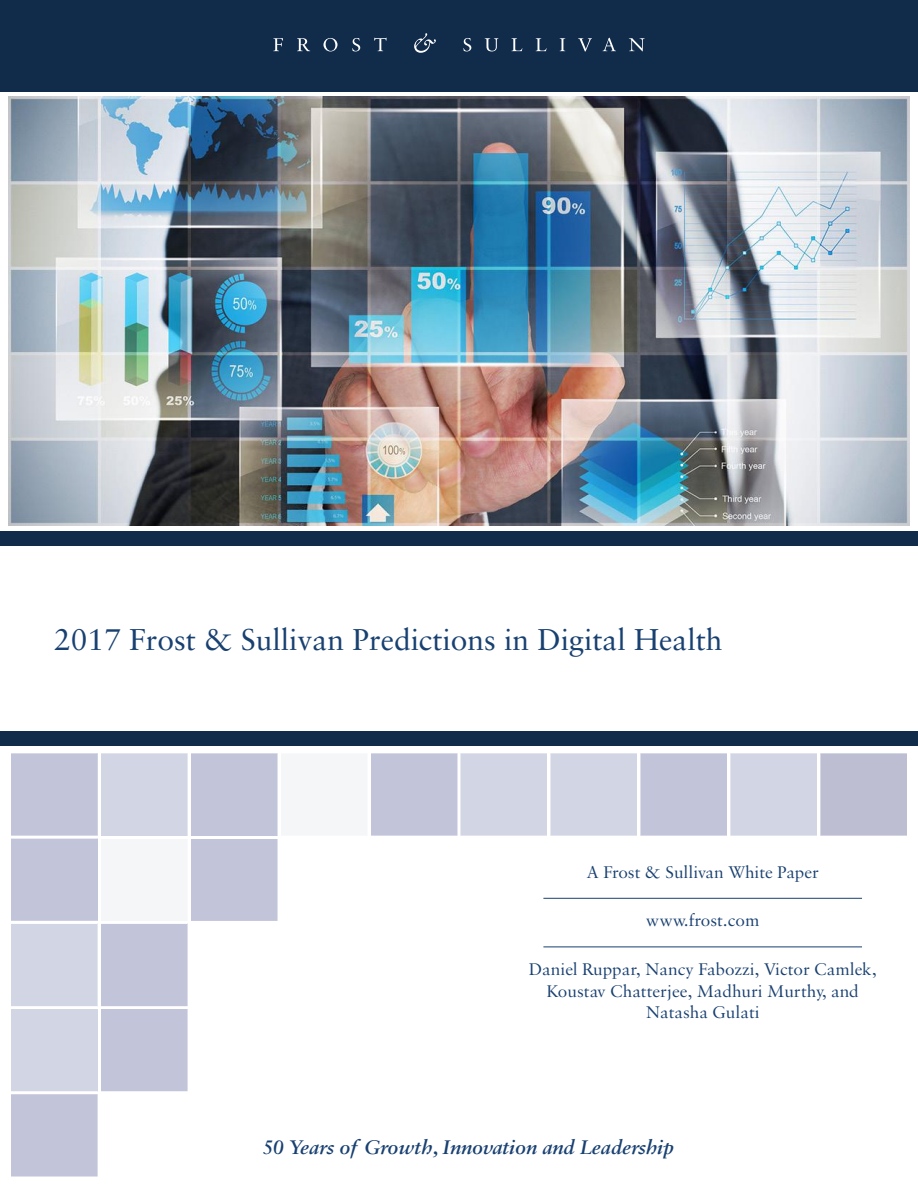
<style>
.page{position:relative;width:918px;height:1188px;background:#fff}
.page>*{position:absolute;margin:0;border:0;box-sizing:border-box;transform-origin:0 0}
.t1{font:30px "Sabon";color:#184071}
.t2{font:italic 600 21px "Sabon MT Pro";color:#184071}
.t3{font:18px/21.6px "Sabon MT Pro";color:#184071;text-align:center}
</style>
<div class="page">
<div style="left:0;top:0;width:918px;height:92px;background:#112b4b"></div>
<svg style="left:273px;top:38px;width:10px;height:13px"></svg>
<svg style="left:297px;top:38px;width:13px;height:13px"></svg>
<svg style="left:323px;top:38px;width:15px;height:13px"></svg>
<svg style="left:352px;top:38px;width:8px;height:13px"></svg>
<svg style="left:374px;top:38px;width:13px;height:13px"></svg>
<svg style="left:463px;top:38px;width:8px;height:13px"></svg>
<svg style="left:485px;top:38px;width:13px;height:13px"></svg>
<svg style="left:512px;top:38px;width:10px;height:13px"></svg>
<svg style="left:536px;top:38px;width:11px;height:13px"></svg>
<svg style="left:560px;top:38px;width:5px;height:13px"></svg>
<svg style="left:578px;top:38px;width:14px;height:13px"></svg>
<svg style="left:603px;top:38px;width:13px;height:13px"></svg>
<svg style="left:629px;top:38px;width:16px;height:13px"></svg>
<svg style="left:414px;top:33px;width:22px;height:20px"></svg>
<svg style="left:11px;top:753px;width:896px;height:424px"></svg>
<div style="left:0;top:531px;width:918px;height:15px;background:#112b4b"></div>
<div style="left:0;top:731px;width:918px;height:14px;background:#112b4b"></div>
<img style="left:8px;top:96px;width:902px;height:429px">
<h1 class="t1" style="left:54px;top:621px;width:670px">2017 Frost &amp; Sullivan Predictions in Digital Health</h1>
<p class="t3" style="left:587px;top:861px;width:234px">A Frost &amp; Sullivan White Paper</p>
<p class="t3" style="left:646px;top:910px;width:115px">www.frost.com</p>
<p class="t3" style="left:529px;top:958px;width:349px">Daniel Ruppar, Nancy Fabozzi, Victor Camlek,<br>Koustav Chatterjee, Madhuri Murthy, and<br>Natasha Gulati</p>
<p class="t2" style="left:263px;top:1135px;width:412px">50 Years of Growth, Innovation and Leadership</p>
</div>
